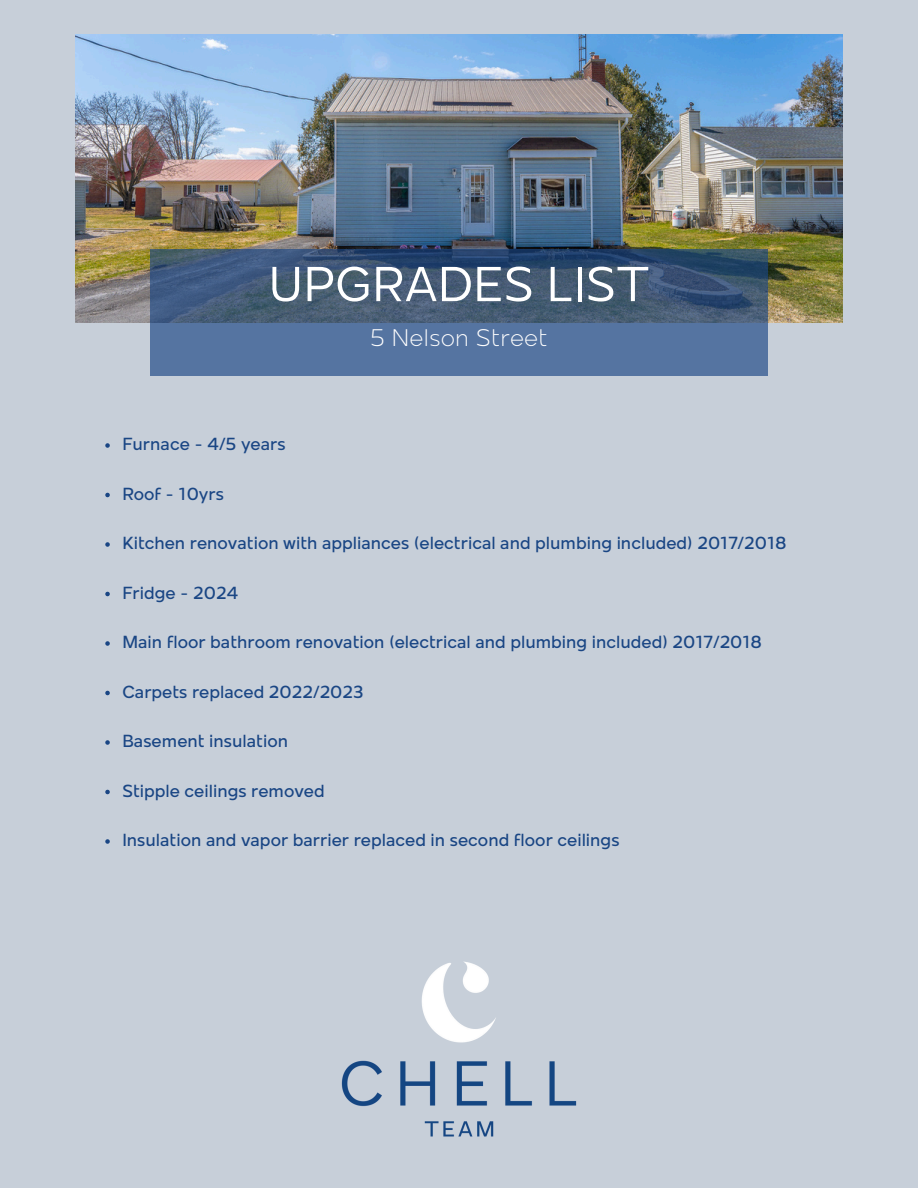
<style>
.page{position:relative;width:918px;height:1188px;background:#c7cfd9}
.page>*{position:absolute;margin:0;border:0;box-sizing:border-box;transform-origin:0 0}
.t1{font:50.4px "Mollen";color:#fff}
.t2{font:300 24.6px "Mollen";color:#fff}
.t3{font:500 18px "Mollen";color:#1a4684}
</style>
<div class="page">
<img style="left:76px;top:35px;width:767px;height:288px">
<svg style="left:150px;top:249px;width:618px;height:127px;background:#486286"></svg>
<img style="left:341px;top:961px;width:236px;height:176px">
<svg style="left:105px;top:443px;width:5px;height:5px"></svg>
<svg style="left:105px;top:493px;width:5px;height:4px"></svg>
<svg style="left:105px;top:542px;width:5px;height:5px"></svg>
<svg style="left:105px;top:592px;width:5px;height:4px"></svg>
<svg style="left:105px;top:641px;width:5px;height:5px"></svg>
<svg style="left:105px;top:691px;width:5px;height:4px"></svg>
<svg style="left:105px;top:740px;width:5px;height:5px"></svg>
<svg style="left:105px;top:790px;width:5px;height:4px"></svg>
<svg style="left:105px;top:839px;width:5px;height:5px"></svg>
<p class="t1" style="left:268px;top:263px;width:383px">UPGRADES LIST</p>
<h1 class="t2" style="left:370px;top:327px;width:179px">5 Nelson Street</h1>
<h2 class="t3" style="left:122px;top:437px;width:165px">Furnace - 4/5 years</h2>
<p class="t3" style="left:122px;top:486px;width:103px">Roof - 10yrs</p>
<p class="t3" style="left:122px;top:536px;width:666px">Kitchen renovation with appliances (electrical and plumbing included) 2017/2018</p>
<p class="t3" style="left:122px;top:585px;width:118px">Fridge - 2024</p>
<p class="t3" style="left:122px;top:635px;width:641px">Main floor bathroom renovation (electrical and plumbing included) 2017/2018</p>
<p class="t3" style="left:122px;top:684px;width:243px">Carpets replaced 2022/2023</p>
<p class="t3" style="left:122px;top:734px;width:167px">Basement insulation</p>
<p class="t3" style="left:122px;top:783px;width:204px">Stipple ceilings removed</p>
<p class="t3" style="left:122px;top:833px;width:499px">Insulation and vapor barrier replaced in second floor ceilings</p>
</div>
